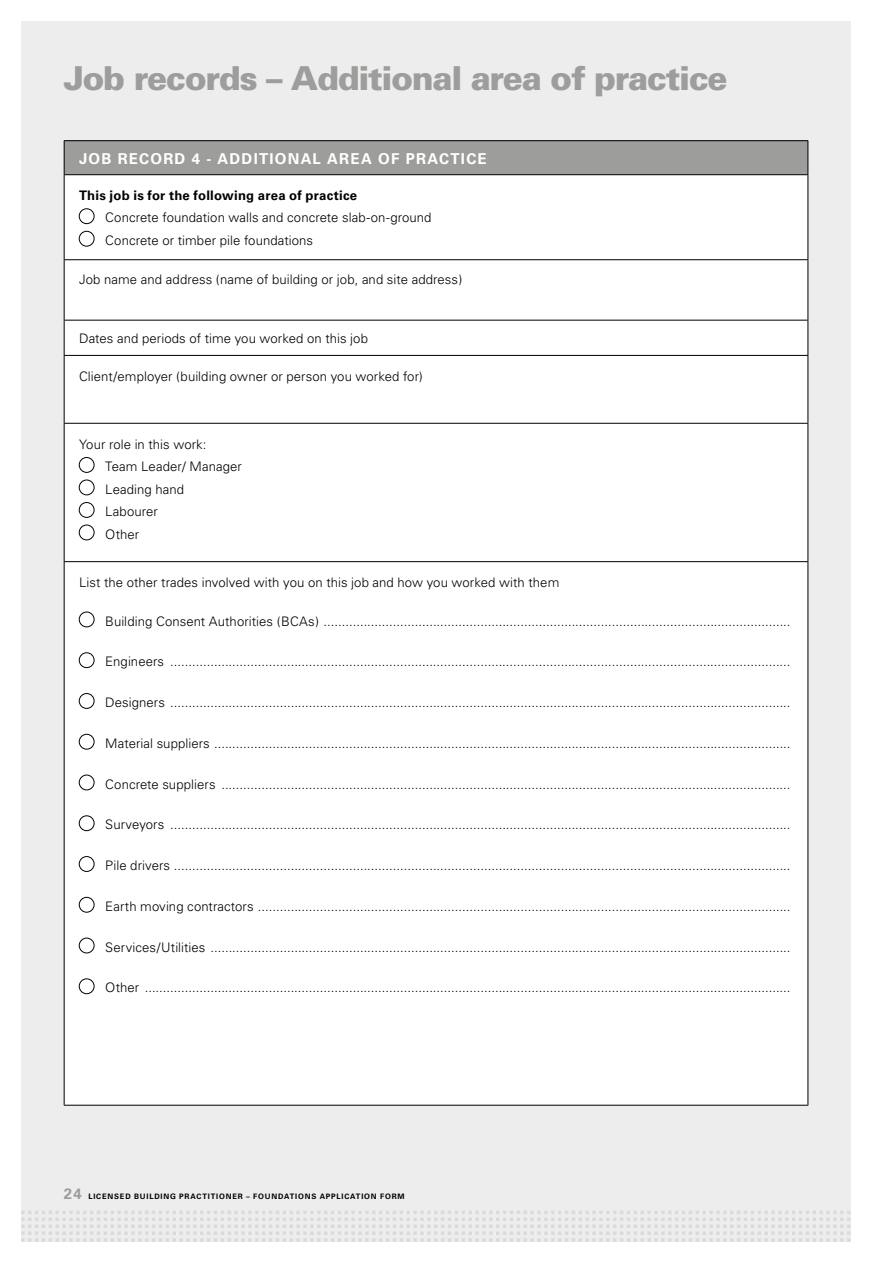
<style>
.page{position:relative;width:893px;height:1263px;background:#fff}
.page>*{position:absolute;margin:0;border:0;box-sizing:border-box;transform-origin:0 0}
.t1{font:900 33px "Univers";letter-spacing:-.04em;color:#9d9d9c}
.t2{font:700 15px "Univers";letter-spacing:.08em;color:#fff}
.t3{font:300 13.2px/22.5px "Univers";letter-spacing:.005em;color:#000}
.t4{font:700 13.2px "Univers";letter-spacing:.02em;color:#000}
.t5{font:700 7.5px "Univers";letter-spacing:.11em;color:#000}
.s1{font-size:15px;color:#9d9d9c}
</style>
<div class="page">
<div style="left:21px;top:21px;width:829px;height:1221px;background:#ededed"></div>
<svg style="left:21px;top:1211px;width:829px;height:31px"></svg>
<div style="left:64px;top:141px;width:744px;height:34px;background:#9d9d9c"></div>
<div style="left:65px;top:175px;width:742px;height:930px;background:#fff"></div>
<hr style="left:64px;top:140px;width:744px;height:1px;background:#000">
<hr style="left:64px;top:174px;width:744px;height:1px;background:#000">
<hr style="left:64px;top:259px;width:744px;height:1px;background:#000">
<hr style="left:64px;top:320px;width:744px;height:1px;background:#000">
<hr style="left:64px;top:355px;width:744px;height:1px;background:#000">
<hr style="left:64px;top:423px;width:744px;height:1px;background:#000">
<hr style="left:64px;top:561px;width:744px;height:1px;background:#000">
<hr style="left:64px;top:1105px;width:744px;height:1px;background:#000">
<hr style="left:64px;top:141px;width:1px;height:33px;background:#000">
<hr style="left:807px;top:141px;width:1px;height:33px;background:#000">
<hr style="left:64px;top:175px;width:1px;height:84px;background:#000">
<hr style="left:807px;top:175px;width:1px;height:84px;background:#000">
<hr style="left:64px;top:260px;width:1px;height:60px;background:#000">
<hr style="left:807px;top:260px;width:1px;height:60px;background:#000">
<hr style="left:64px;top:320px;width:1px;height:35px;background:#000">
<hr style="left:807px;top:320px;width:1px;height:35px;background:#000">
<hr style="left:64px;top:356px;width:1px;height:67px;background:#000">
<hr style="left:807px;top:356px;width:1px;height:67px;background:#000">
<hr style="left:64px;top:424px;width:1px;height:137px;background:#000">
<hr style="left:807px;top:424px;width:1px;height:137px;background:#000">
<hr style="left:64px;top:562px;width:1px;height:543px;background:#000">
<hr style="left:807px;top:562px;width:1px;height:543px;background:#000">
<div style="left:79px;top:209px;width:15px;height:15px;border:1px solid #000;border-radius:50%"></div>
<div style="left:79px;top:231px;width:15px;height:15px;border:1px solid #000;border-radius:50%"></div>
<div style="left:79px;top:457px;width:15px;height:16px;border:1px solid #000;border-radius:50%"></div>
<div style="left:79px;top:480px;width:15px;height:15px;border:1px solid #000;border-radius:50%"></div>
<div style="left:79px;top:502px;width:15px;height:16px;border:1px solid #000;border-radius:50%"></div>
<div style="left:79px;top:525px;width:15px;height:15px;border:1px solid #000;border-radius:50%"></div>
<div style="left:79px;top:612px;width:15px;height:15px;border:1px solid #000;border-radius:50%"></div>
<div style="left:79px;top:652px;width:15px;height:16px;border:1px solid #000;border-radius:50%"></div>
<div style="left:79px;top:693px;width:15px;height:16px;border:1px solid #000;border-radius:50%"></div>
<div style="left:79px;top:734px;width:15px;height:15px;border:1px solid #000;border-radius:50%"></div>
<div style="left:79px;top:775px;width:15px;height:15px;border:1px solid #000;border-radius:50%"></div>
<div style="left:79px;top:816px;width:15px;height:15px;border:1px solid #000;border-radius:50%"></div>
<div style="left:79px;top:856px;width:15px;height:16px;border:1px solid #000;border-radius:50%"></div>
<div style="left:79px;top:897px;width:15px;height:15px;border:1px solid #000;border-radius:50%"></div>
<div style="left:79px;top:938px;width:15px;height:15px;border:1px solid #000;border-radius:50%"></div>
<div style="left:79px;top:979px;width:15px;height:15px;border:1px solid #000;border-radius:50%"></div>
<h1 class="t1" style="left:64px;top:58px;width:665px">Job records – Additional area of practice</h1>
<p class="t2" style="left:79px;top:149px;width:409px">JOB RECORD 4 - ADDITIONAL AREA OF PRACTICE</p>
<p class="t4" style="left:79px;top:187px;width:280px">This job is for the following area of practice</p>
<p class="t3" style="left:105px;top:206px;width:328px">Concrete foundation walls and concrete slab-on-ground<br>Concrete or timber pile foundations</p>
<p class="t3" style="left:79px;top:268px;width:385px">Job name and address (name of building or job, and site address)</p>
<p class="t3" style="left:79px;top:327px;width:290px">Dates and periods of time you worked on this job</p>
<p class="t3" style="left:79px;top:365px;width:345px">Client/employer (building owner or person you worked for)</p>
<p class="t3" style="left:105px;top:433px;width:138px;text-indent:-26px">Your role in this work:<br>Team Leader/ Manager<br>Leading hand<br>Labourer<br>Other</p>
<p class="t3" style="left:79px;top:571px;width:482px">List the other trades involved with you on this job and how you worked with them</p>
<p class="t3" style="left:105px;top:610px;width:687px">Building Consent Authorities (BCAs) ................................................................................................................................</p>
<p class="t3" style="left:105px;top:650px;width:687px">Engineers ..........................................................................................................................................................................</p>
<p class="t3" style="left:105px;top:691px;width:687px">Designers ..........................................................................................................................................................................</p>
<p class="t3" style="left:105px;top:732px;width:687px">Material suppliers ..............................................................................................................................................................</p>
<p class="t3" style="left:105px;top:773px;width:687px">Concrete suppliers ............................................................................................................................................................</p>
<p class="t3" style="left:105px;top:813px;width:687px">Surveyors ..........................................................................................................................................................................</p>
<p class="t3" style="left:105px;top:854px;width:687px">Pile drivers .........................................................................................................................................................................</p>
<p class="t3" style="left:105px;top:895px;width:687px">Earth moving contractors ..................................................................................................................................................</p>
<p class="t3" style="left:105px;top:936px;width:687px">Services/Utilities ...............................................................................................................................................................</p>
<p class="t3" style="left:105px;top:976px;width:687px">Other .................................................................................................................................................................................</p>
<p class="t5" style="left:64px;top:1192px;width:342px"><span class="s1">24</span> LICENSED BUILDING PRACTITIONER – FOUNDATIONS APPLICATION FORM</p>
</div>
